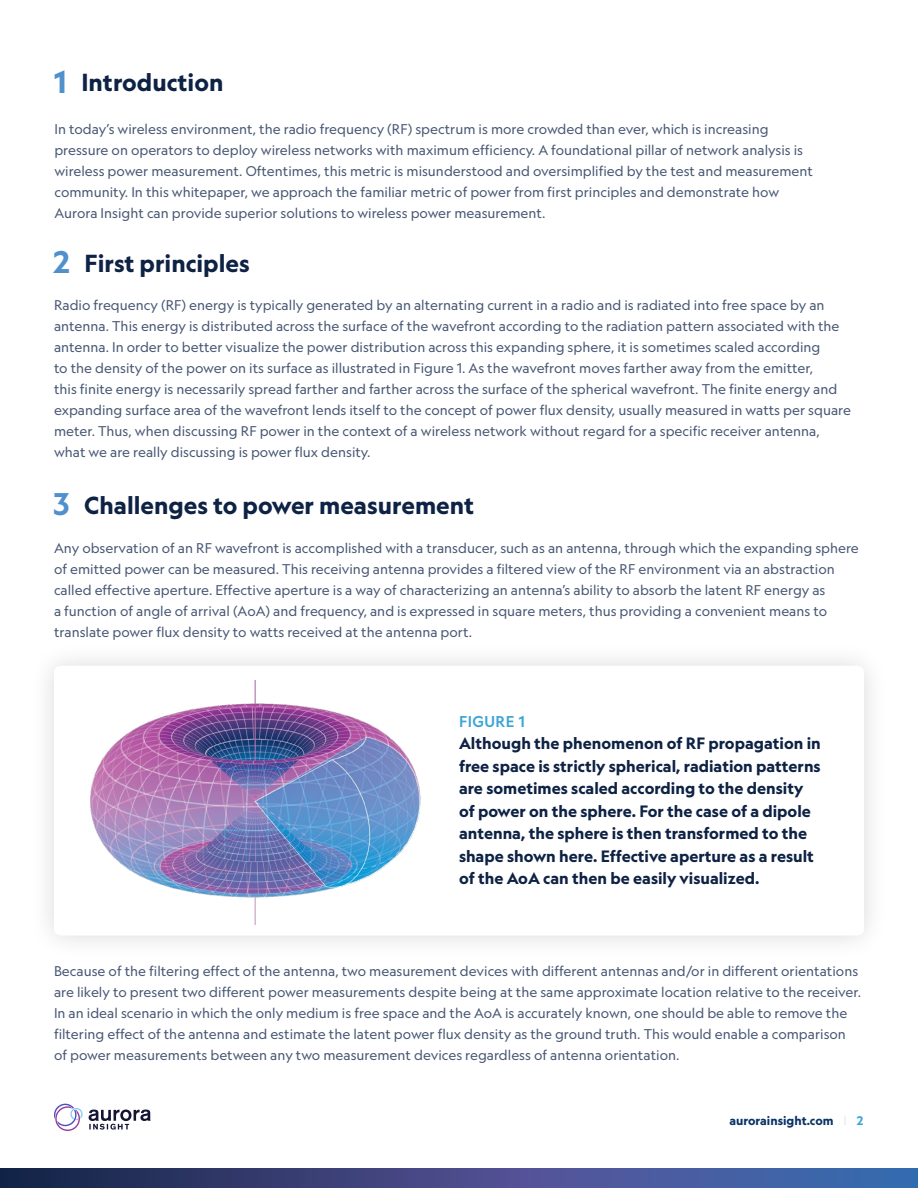
<style>
.page{position:relative;width:918px;height:1188px;background:#fff}
.page>*{position:absolute;margin:0;border:0;box-sizing:border-box;transform-origin:0 0}
.t1{font:700 23.7px "Geograph";color:#0e2244}
.t2{font:700 15.75px/22.5px "Geograph";color:#0e2244}
.t3{font:500 15px "Geograph";letter-spacing:.03em;color:#3ca5d5}
.t4{font:13.5px/21px "Geograph";color:#475773}
.t5{font:700 12px "Geograph";color:#093266}
.s1{font-size:30px;color:#5091cd}
.s2{font-weight:300;color:#d1d3d4}
.s3{color:#3ca5d5}
</style>
<div class="page">
<svg style="left:0;top:1169px;width:918px;height:19px;background:#3b4a84"></svg>
<img style="left:90px;top:680px;width:331px;height:244px">
<svg style="left:89px;top:1110px;width:62px;height:20px"></svg>
<svg style="left:54px;top:1104px;width:26px;height:27px"></svg>
<h1 class="t1" style="left:54px;top:67px;width:171px"><span class="s1">1</span> Introduction</h1>
<p class="t4" style="left:54px;top:119px;width:760px">In today’s wireless environment, the radio frequency (RF) spectrum is more crowded than ever, which is increasing pressure on operators to deploy wireless networks with maximum efficiency. A foundational pillar of network analysis is wireless power measurement. Oftentimes, this metric is misunderstood and oversimplified by the test and measurement community. In this whitepaper, we approach the familiar metric of power from first principles and demonstrate how Aurora Insight can provide superior solutions to wireless power measurement.</p>
<h1 class="t1" style="left:54px;top:248px;width:198px"><span class="s1">2</span> First principles</h1>
<p class="t4" style="left:54px;top:295px;width:799px">Radio frequency (RF) energy is typically generated by an alternating current in a radio and is radiated into free space by an antenna. This energy is distributed across the surface of the wavefront according to the radiation pattern associated with the antenna. In order to better visualize the power distribution across this expanding sphere, it is sometimes scaled according<br>to the density of the power on its surface as illustrated in Figure 1. As the wavefront moves farther away from the emitter,<br>this finite energy is necessarily spread farther and farther across the surface of the spherical wavefront. The finite energy and expanding surface area of the wavefront lends itself to the concept of power flux density, usually measured in watts per square meter. Thus, when discussing RF power in the context of a wireless network without regard for a specific receiver antenna, what we are really discussing is power flux density.</p>
<h1 class="t1" style="left:54px;top:490px;width:422px"><span class="s1">3</span> Challenges to power measurement</h1>
<p class="t4" style="left:54px;top:537px;width:806px">Any observation of an RF wavefront is accomplished with a transducer, such as an antenna, through which the expanding sphere of emitted power can be measured. This receiving antenna provides a filtered view of the RF environment via an abstraction called effective aperture. Effective aperture is a way of characterizing an antenna’s ability to absorb the latent RF energy as<br>a function of angle of arrival (AoA) and frequency, and is expressed in square meters, thus providing a convenient means to translate power flux density to watts received at the antenna port.</p>
<p class="t3" style="left:459px;top:712px;width:67px">FIGURE 1</p>
<p class="t2" style="left:459px;top:732px;width:363px">Although the phenomenon of RF propagation in free space is strictly spherical, radiation patterns are sometimes scaled according to the density of power on the sphere. For the case of a dipole antenna, the sphere is then transformed to the shape shown here. Effective aperture as a result of the AoA can then be easily visualized.</p>
<p class="t4" style="left:54px;top:960px;width:809px">Because of the filtering effect of the antenna, two measurement devices with different antennas and/or in different orientations are likely to present two different power measurements despite being at the same approximate location relative to the receiver.<br>In an ideal scenario in which the only medium is free space and the AoA is accurately known, one should be able to remove the filtering effect of the antenna and estimate the latent power flux density as the ground truth. This would enable a comparison of power measurements between any two measurement devices regardless of antenna orientation.</p>
<p class="t5" style="left:729px;top:1113px;width:136px">aurorainsight.com <span class="s2">|</span> <span class="s3">2</span></p>
</div>
